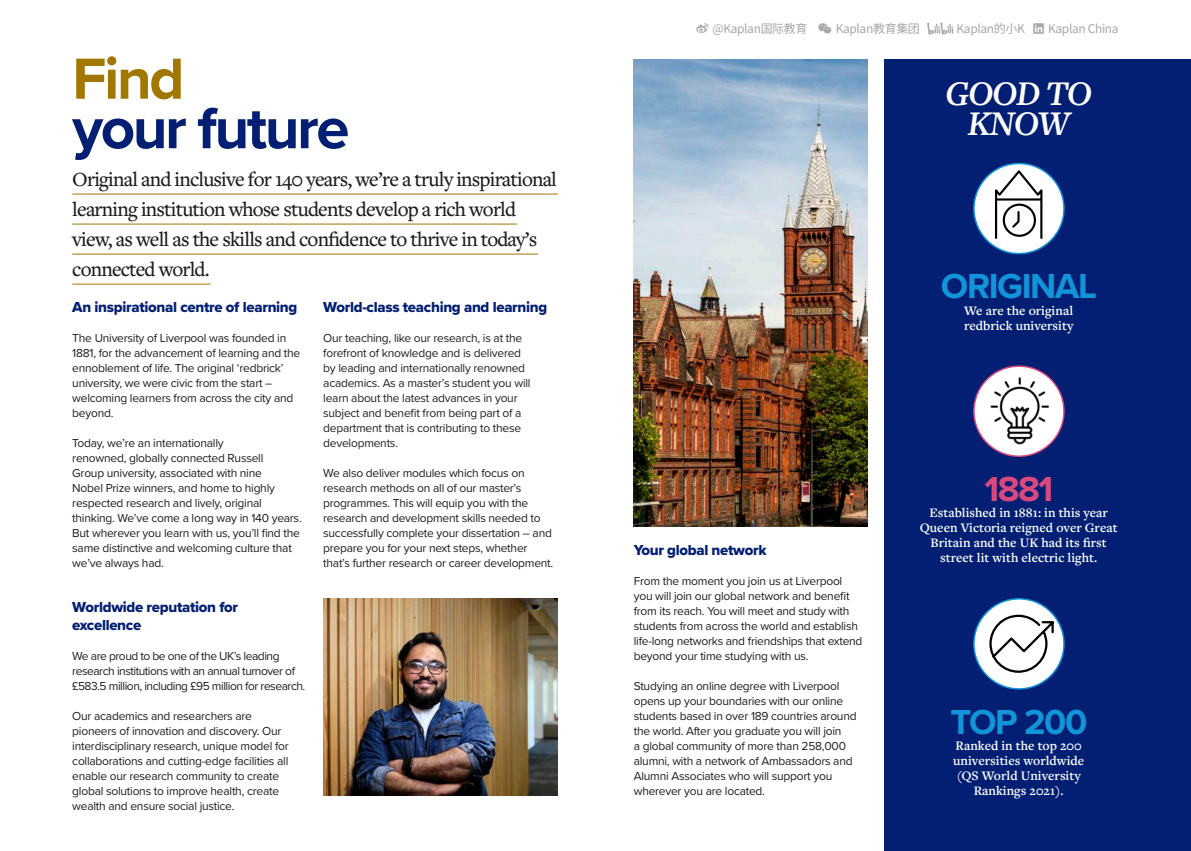
<style>
.page{position:relative;width:1191px;height:851px;background:#fff}
.page>*{position:absolute;margin:0;border:0;box-sizing:border-box;transform-origin:0 0}
.P_H1{font:700 60px "Proxima Nova";letter-spacing:-.04em;color:#031f73}
.P_H1-2{font:700 60px "Proxima Nova";color:#a17700}
.P_Heading_side_box{font:700 36px "Proxima Nova";letter-spacing:-.04em;color:#1295d8}
.P_H2{font:italic 600 36px/30px "Freight Text Pro";letter-spacing:-.04em;color:#fff;text-align:center}
.P_Heading_side_box-2{font:700 36px "Proxima Nova";color:#db487e}
.p_h6_gold{font:500 21px "Freight Text Pro";letter-spacing:-.04em;color:#1e1e1e}
.P_H4{font:15px/18px "Proxima Nova Extrabld";letter-spacing:-.02em;color:#031f73}
.P__Body_Serif{font:600 13.5px/15px "Freight Text Pro";color:#fff;text-align:center}
.P_Body{font:12px/15px "Proxima Nova";letter-spacing:-.02em;color:#1e1e1e}
.P_Body-2{font:12px/15px "Proxima Nova";letter-spacing:-.02em;color:#231f20}
.P_Body-3{font:12px/15px "Proxima Nova";letter-spacing:-.04em;color:#1e1e1e}
.t1{font:12px "Source Han Sans CN";letter-spacing:-.03em;color:#a7a7a7}
</style>
<div class="page">
<div style="left:884px;top:60px;width:307px;height:790px;background:#031f73"></div>
<img style="left:634px;top:60px;width:233px;height:466px">
<img style="left:323px;top:598px;width:234px;height:196px">
<svg style="left:974px;top:598px;width:90px;height:90px"></svg>
<div style="left:973px;top:598px;width:91px;height:91px;border:2px solid #1295d8;border-radius:50%"></div>
<svg style="left:974px;top:163px;width:90px;height:90px"></svg>
<div style="left:973px;top:163px;width:91px;height:91px;border:2px solid #1295d8;border-radius:50%"></div>
<div style="left:974px;top:366px;width:90px;height:90px;background:#fff;border-radius:50%"></div>
<div style="left:973px;top:365px;width:91px;height:92px;border:2px solid #db487e;border-radius:50%"></div>
<img style="left:982px;top:370px;width:73px;height:81px">
<hr style="left:72px;top:194px;width:486px;height:1px;background:#a17700">
<hr style="left:72px;top:224px;width:445px;height:1px;background:#a17700">
<hr style="left:72px;top:254px;width:466px;height:1px;background:#a17700">
<hr style="left:72px;top:284px;width:139px;height:1px;background:#a17700">
<svg style="left:927px;top:22px;width:26px;height:12px"></svg>
<h1 class="P_H1-2" style="left:72px;top:34px;width:114px">Find</h1>
<h1 class="P_H1" style="left:72px;top:83px;width:279px">your future</h1>
<h6 class="p_h6_gold" style="left:72px;top:165px;width:486px">Original and inclusive for 140 years, we’re a truly inspirational</h6>
<h6 class="p_h6_gold" style="left:72px;top:195px;width:445px">learning institution whose students develop a rich world</h6>
<h6 class="p_h6_gold" style="left:72px;top:225px;width:466px">view, as well as the skills and confidence to thrive in today’s</h6>
<h6 class="p_h6_gold" style="left:72px;top:255px;width:139px">connected world.</h6>
<h4 class="P_H4" style="left:72px;top:297px;width:227px">An inspirational centre of learning</h4>
<p class="P_Body" style="left:72px;top:330px;width:229px">The University of Liverpool was founded in 1881, for the advancement of learning and the ennoblement of life. The original ‘redbrick’ university, we were civic from the start – welcoming learners from across the city and beyond.</p>
<p class="P_Body" style="left:72px;top:435px;width:231px">Today, we’re an internationally<br>renowned, globally connected Russell<br>Group university, associated with nine<br>Nobel Prize winners, and home to highly respected research and lively, original thinking. We’ve come a long way in 140 years.<br>But wherever you learn with us, you’ll find the same distinctive and welcoming culture that we’ve always had.</p>
<h4 class="P_H4" style="left:72px;top:597px;width:167px">Worldwide reputation for excellence</h4>
<p class="P_Body-3" style="left:72px;top:648px;width:235px">We are proud to be one of the UK’s leading research institutions with an annual turnover of £583.5 million, including £95 million for research.</p>
<p class="P_Body" style="left:72px;top:708px;width:218px">Our academics and researchers are pioneers of innovation and discovery. Our interdisciplinary research, unique model for collaborations and cutting-edge facilities all enable our research community to create global solutions to improve health, create wealth and ensure social justice.</p>
<h4 class="P_H4" style="left:323px;top:297px;width:226px">World-class teaching and learning</h4>
<p class="P_Body-2" style="left:323px;top:330px;width:209px">Our teaching, like our research, is at the forefront of knowledge and is delivered by leading and internationally renowned academics. As a master’s student you will learn about the latest advances in your subject and benefit from being part of a department that is contributing to these developments.</p>
<p class="P_Body" style="left:323px;top:465px;width:232px">We also deliver modules which focus on research methods on all of our master’s programmes. This will equip you with the research and development skills needed to successfully complete your dissertation – and prepare you for your next steps, whether that’s further research or career development.</p>
<p class="t1" style="left:696px;top:22px;width:225px">□ @Kaplan国际教育 ■ Kaplan教育集团</p>
<p class="t1" style="left:956px;top:22px;width:164px">Kaplan的小K ●■■ Kaplan China</p>
<h2 class="P_H2" style="left:945px;top:77px;width:149px">GOOD TO<br>KNOW</h2>
<h4 class="P_H4" style="left:634px;top:540px;width:134px">Your global network</h4>
<p class="P_Body" style="left:634px;top:573px;width:230px">From the moment you join us at Liverpool you will join our global network and benefit from its reach. You will meet and study with students from across the world and establish life-long networks and friendships that extend beyond your time studying with us.</p>
<p class="P_Body" style="left:634px;top:678px;width:224px">Studying an online degree with Liverpool opens up your boundaries with our online students based in over 189 countries around the world. After you graduate you will join<br>a global community of more than 258,000 alumni, with a network of Ambassadors and Alumni Associates who will support you wherever you are located.</p>
<p class="P_Heading_side_box" style="left:941px;top:259px;width:157px">ORIGINAL</p>
<p class="P__Body_Serif" style="left:964px;top:302px;width:110px">We are the original</p>
<p class="P__Body_Serif" style="left:964px;top:317px;width:111px">redbrick university</p>
<p class="P_Heading_side_box-2" style="left:984px;top:462px;width:70px">1881</p>
<p class="P__Body_Serif" style="left:919px;top:505px;width:199px">Established in 1881: in this year<br>Queen Victoria reigned over Great<br>Britain and the UK had its first street lit with electric light.</p>
<p class="P_Heading_side_box" style="left:950px;top:694px;width:138px">TOP 200</p>
<p class="P__Body_Serif" style="left:953px;top:737px;width:132px;text-align:left">Ranked in the top 200 universities worldwide</p>
<p class="P__Body_Serif" style="left:956px;top:767px;width:126px">(QS World University<br>Rankings 2021).</p>
</div>
